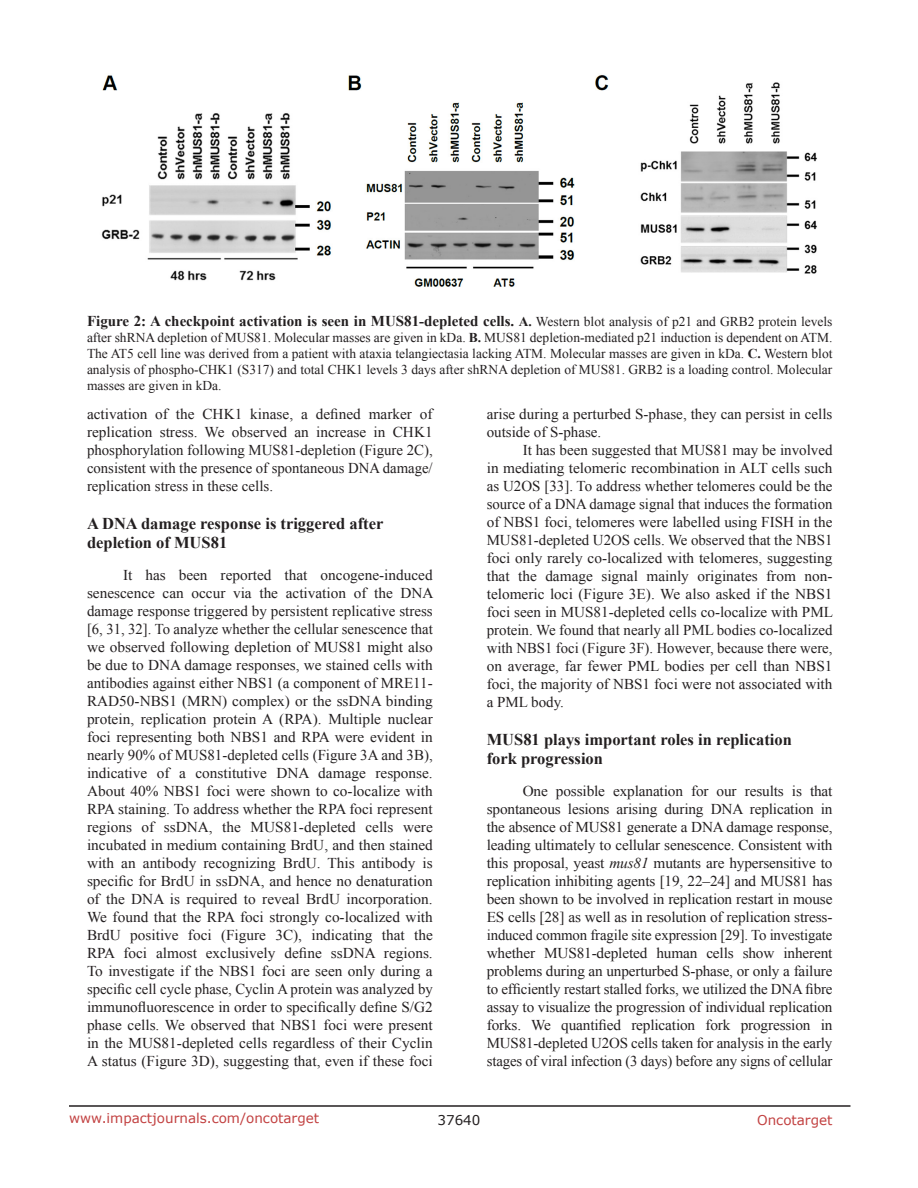
<style>
.page{position:relative;width:918px;height:1188px;background:#fff}
.page>*{position:absolute;margin:0;border:0;box-sizing:border-box;transform-origin:0 0}
.SubHeading{font:700 16.5px/19.8px "Times New Roman";color:#231f20}
.BodyText{font:15px/18px "Times New Roman";color:#231f20;text-align:justify}
.FigureText{font:700 15px "Times New Roman";color:#231f20}
.FigureText-2{font:13.5px/16.2px "Times New Roman";color:#231f20;text-align:justify}
.t1{font:13.5px "Verdana";color:#c24141}
.t2{font:13.5px "Verdana";color:#231f20}
.s1{font-size:13.5px}
.s2{font-weight:400;font-size:13.5px}
.s3{font-weight:700}
.s4{font-style:italic}
</style>
<div class="page">
<hr style="left:69px;top:1105px;width:781px;height:2px;background:#231f20">
<img style="left:101px;top:75px;width:716px;height:212px">
<p class="FigureText" style="left:87px;top:310px;width:747px">Figure 2: A checkpoint activation is seen in MUS81-depleted cells. <span class="s1">A.</span> <span class="s2">Western blot analysis of p21 and GRB2 protein levels</span></p>
<p class="FigureText-2" style="left:87px;top:329px;width:747px">after shRNA depletion of MUS81. Molecular masses are given in kDa. <span class="s3">B.</span> MUS81 depletion-mediated p21 induction is dependent on ATM.<br>The AT5 cell line was derived from a patient with ataxia telangiectasia lacking ATM. Molecular masses are given in kDa. <span class="s3">C.</span> Western blot analysis of phospho-CHK1 (S317) and total CHK1 levels 3 days after shRNA depletion of MUS81. GRB2 is a loading control. Molecular masses are given in kDa.</p>
<p class="BodyText" style="left:87px;top:405px;width:347px">activation of the CHK1 kinase, a defined marker of replication stress. We observed an increase in CHK1 phosphorylation following MUS81-depletion (Figure 2C), consistent with the presence of spontaneous DNA damage/ replication stress in these cells.</p>
<p class="SubHeading" style="left:87px;top:513px;width:298px">A DNA damage response is triggered after depletion of MUS81</p>
<p class="BodyText" style="left:87px;top:566px;width:348px;text-indent:36px">It has been reported that oncogene-induced senescence can occur via the activation of the DNA damage response triggered by persistent replicative stress [6, 31, 32]. To analyze whether the cellular senescence that we observed following depletion of MUS81 might also be due to DNA damage responses, we stained cells with antibodies against either NBS1 (a component of MRE11- RAD50-NBS1 (MRN) complex) or the ssDNA binding protein, replication protein A (RPA). Multiple nuclear foci representing both NBS1 and RPA were evident in nearly 90% of MUS81-depleted cells (Figure 3A and 3B), indicative of a constitutive DNA damage response.<br>About 40% NBS1 foci were shown to co-localize with RPA staining. To address whether the RPA foci represent regions of ssDNA, the MUS81-depleted cells were incubated in medium containing BrdU, and then stained with an antibody recognizing BrdU. This antibody is specific for BrdU in ssDNA, and hence no denaturation of the DNA is required to reveal BrdU incorporation.<br>We found that the RPA foci strongly co-localized with BrdU positive foci (Figure 3C), indicating that the RPA foci almost exclusively define ssDNA regions.<br>To investigate if the NBS1 foci are seen only during a specific cell cycle phase, Cyclin A protein was analyzed by immunofluorescence in order to specifically define S/G2 phase cells. We observed that NBS1 foci were present in the MUS81-depleted cells regardless of their Cyclin A status (Figure 3D), suggesting that, even if these foci</p>
<p class="BodyText" style="left:487px;top:405px;width:347px">arise during a perturbed S-phase, they can persist in cells outside of S-phase.</p>
<p class="BodyText" style="left:487px;top:441px;width:348px;text-indent:36px">It has been suggested that MUS81 may be involved in mediating telomeric recombination in ALT cells such as U2OS [33]. To address whether telomeres could be the source of a DNA damage signal that induces the formation of NBS1 foci, telomeres were labelled using FISH in the MUS81-depleted U2OS cells. We observed that the NBS1 foci only rarely co-localized with telomeres, suggesting that the damage signal mainly originates from non&shy;telomeric loci (Figure 3E). We also asked if the NBS1 foci seen in MUS81-depleted cells co-localize with PML protein. We found that nearly all PML bodies co-localized with NBS1 foci (Figure 3F). However, because there were, on average, far fewer PML bodies per cell than NBS1 foci, the majority of NBS1 foci were not associated with a PML body.</p>
<p class="SubHeading" style="left:487px;top:729px;width:307px">MUS81 plays important roles in replication fork progression</p>
<p class="BodyText" style="left:487px;top:782px;width:347px;text-indent:36px">One possible explanation for our results is that spontaneous lesions arising during DNA replication in the absence of MUS81 generate a DNA damage response, leading ultimately to cellular senescence. Consistent with this proposal, yeast <span class="s4">mus81</span> mutants are hypersensitive to replication inhibiting agents [19, 22–24] and MUS81 has been shown to be involved in replication restart in mouse ES cells [28] as well as in resolution of replication stress&shy;induced common fragile site expression [29]. To investigate whether MUS81-depleted human cells show inherent problems during an unperturbed S-phase, or only a failure to efficiently restart stalled forks, we utilized the DNA fibre assay to visualize the progression of individual replication forks. We quantified replication fork progression in MUS81-depleted U2OS cells taken for analysis in the early stages of viral infection (3 days) before any signs of cellular</p>
<p class="t1" style="left:69px;top:1109px;width:252px">www.impactjournals.com/oncotarget</p>
<p class="t2" style="left:438px;top:1111px;width:44px">37640</p>
<p class="t1" style="left:757px;top:1111px;width:77px">Oncotarget</p>
</div>
